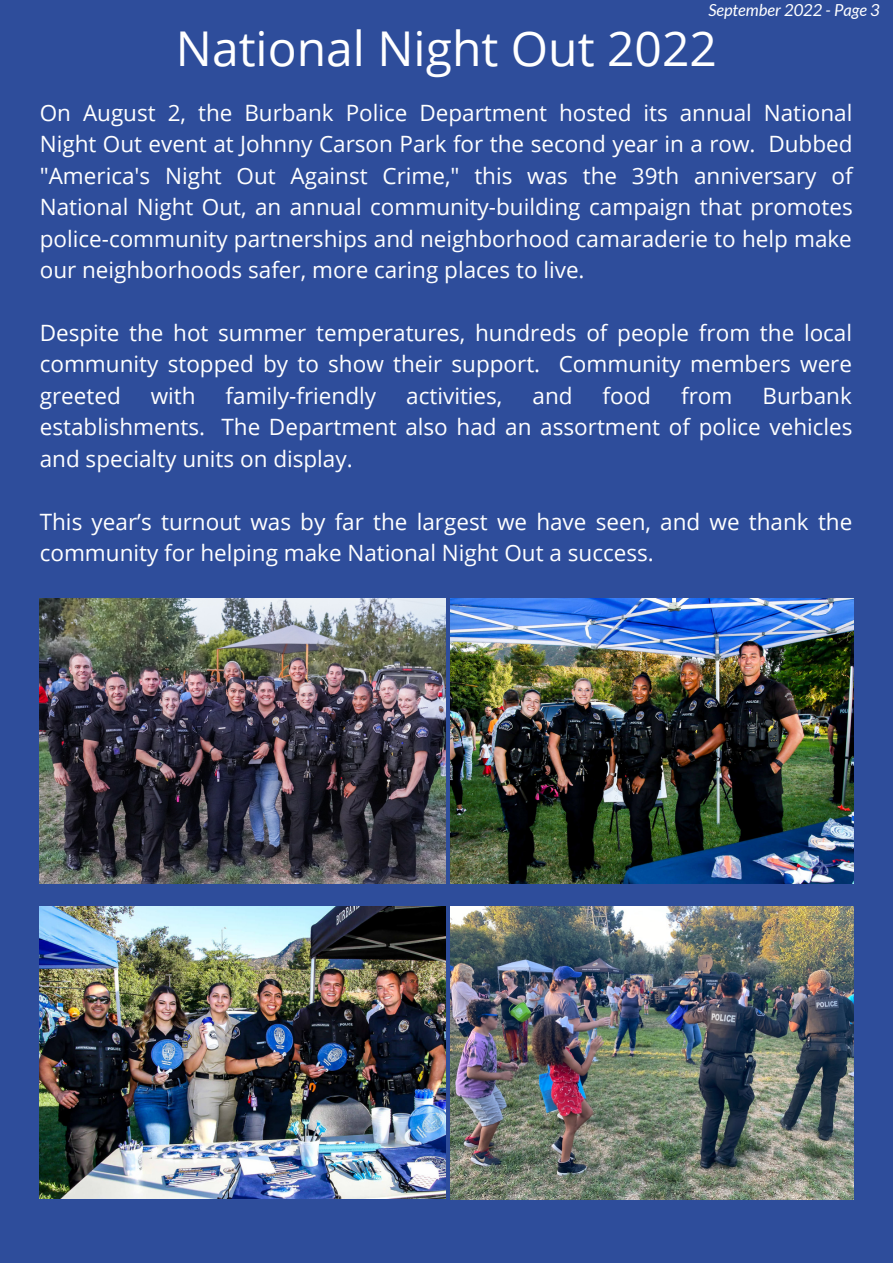
<style>
.page{position:relative;width:893px;height:1264px;background:#fff}
.page>*{position:absolute;margin:0;border:0;box-sizing:border-box;transform-origin:0 0}
.t1{font:48px "Open Sans";color:#fff}
.t2{font:22.5px/31.5px "Open Sans";color:#fff;text-align:justify}
.t3{font:italic 16.5px "Lato";color:#fff}
</style>
<div class="page">
<div style="left:0;top:0;width:892px;height:1262px;background:#2e4d9b"></div>
<img style="left:40px;top:598px;width:406px;height:285px">
<img style="left:451px;top:598px;width:402px;height:285px">
<img style="left:40px;top:906px;width:406px;height:292px">
<img style="left:451px;top:906px;width:402px;height:292px">
<p class="t3" style="left:708px;top:0;width:173px">September 2022 - Page 3</p>
<h1 class="t1" style="left:176px;top:14px;width:542px">National Night Out 2022</h1>
<p class="t2" style="left:40px;top:96px;width:814px">On August 2, the Burbank Police Department hosted its annual National Night Out event at Johnny Carson Park for the second year in a row. Dubbed "America's Night Out Against Crime," this was the 39th anniversary of National Night Out, an annual community-building campaign that promotes police-community partnerships and neighborhood camaraderie to help make our neighborhoods safer, more caring places to live.</p>
<p class="t2" style="left:40px;top:316px;width:813px">Despite the hot summer temperatures, hundreds of people from the local community stopped by to show their support. Community members were greeted</p>
<p class="t2" style="left:151px;top:379px;width:46px">with</p>
<p class="t2" style="left:225px;top:379px;width:152px">family-friendly</p>
<p class="t2" style="left:406px;top:379px;width:98px">activities,</p>
<p class="t2" style="left:532px;top:379px;width:42px">and</p>
<p class="t2" style="left:602px;top:379px;width:50px">food</p>
<p class="t2" style="left:681px;top:379px;width:53px">from</p>
<p class="t2" style="left:40px;top:379px;width:814px;text-indent:722px">Burbank establishments. The Department also had an assortment of police vehicles and specialty units on display.</p>
<p class="t2" style="left:40px;top:505px;width:814px">This year’s turnout was by far the largest we have seen, and we thank the community for helping make National Night Out a success.</p>
</div>
